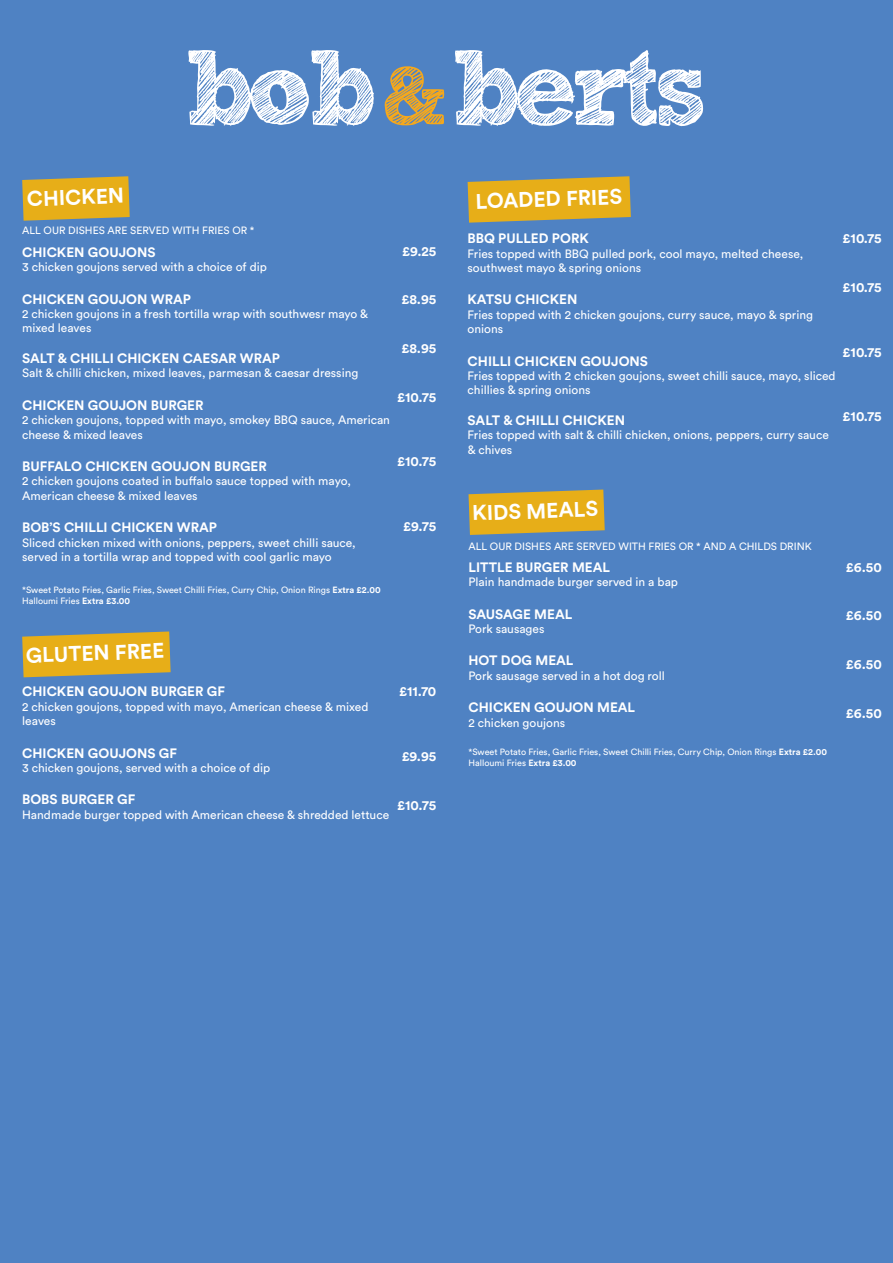
<style>
.page{position:relative;width:893px;height:1263px;background:#4f82c3}
.page>*{position:absolute;margin:0;border:0;box-sizing:border-box;transform-origin:0 0}
.t1{font:700 21px "Circular Std";color:#fff}
.t2{font:700 13.5px "Circular Std";color:#fff}
.t3{font:12px/14.4px "Circular Std";color:#fff}
.t4{font:10.5px "Circular Std";color:#fff}
.t5{font:9px/10.8px "Circular Std";color:#fff}
.s1{font-weight:700}
</style>
<div class="page">
<svg style="left:455px;top:50px;width:248px;height:76px"></svg>
<svg style="left:188px;top:50px;width:186px;height:76px"></svg>
<svg style="left:384px;top:66px;width:60px;height:60px"></svg>
<svg style="left:22px;top:176px;width:108px;height:45px;background:#d6a92a"></svg>
<svg style="left:22px;top:631px;width:149px;height:46px;background:#d3a82d"></svg>
<svg style="left:468px;top:176px;width:163px;height:47px;background:#d1a72f"></svg>
<svg style="left:468px;top:489px;width:137px;height:46px;background:#d3a82d"></svg>
<h1 class="t1" style="left:27px;top:185px;width:99px;rotate:-2deg">CHICKEN</h1>
<p class="t4" style="left:22px;top:224px;width:234px">ALL OUR DISHES ARE SERVED WITH FRIES OR *</p>
<p class="t2" style="left:22px;top:243px;width:135px">CHICKEN GOUJONS</p>
<p class="t3" style="left:22px;top:260px;width:246px">3 chicken goujons served with a choice of dip</p>
<p class="t2" style="left:22px;top:290px;width:170px">CHICKEN GOUJON WRAP</p>
<p class="t3" style="left:22px;top:306px;width:348px">2 chicken goujons in a fresh tortilla wrap with southwesr mayo &amp; mixed leaves</p>
<p class="t2" style="left:22px;top:349px;width:259px">SALT &amp; CHILLI CHICKEN CAESAR WRAP</p>
<p class="t3" style="left:22px;top:366px;width:338px">Salt &amp; chilli chicken, mixed leaves, parmesan &amp; caesar dressing</p>
<p class="t2" style="left:22px;top:396px;width:183px">CHICKEN GOUJON BURGER</p>
<p class="t3" style="left:22px;top:413px;width:369px">2 chicken goujons, topped with mayo, smokey BBQ sauce, American cheese &amp; mixed leaves</p>
<p class="t2" style="left:22px;top:457px;width:246px">BUFFALO CHICKEN GOUJON BURGER</p>
<p class="t3" style="left:22px;top:474px;width:330px">2 chicken goujons coated in buffalo sauce topped with mayo,<br>American cheese &amp; mixed leaves</p>
<p class="t2" style="left:22px;top:519px;width:196px">BOB’S CHILLI CHICKEN WRAP</p>
<p class="t3" style="left:22px;top:535px;width:335px">Sliced chicken mixed with onions, peppers, sweet chilli sauce, served in a tortilla wrap and topped with cool garlic mayo</p>
<p class="t2" style="left:402px;top:242px;width:36px">£9.25</p>
<p class="t2" style="left:401px;top:291px;width:36px">£8.95</p>
<p class="t2" style="left:401px;top:339px;width:36px">£8.95</p>
<p class="t2" style="left:397px;top:388px;width:41px">£10.75</p>
<p class="t2" style="left:397px;top:453px;width:41px">£10.75</p>
<p class="t2" style="left:403px;top:518px;width:35px">£9.75</p>
<p class="t5" style="left:22px;top:584px;width:360px">*Sweet Potato Fries, Garlic Fries, Sweet Chilli Fries, Curry Chip, Onion Rings <span class="s1">Extra £2.00<br></span>Halloumi Fries <span class="s1">Extra £3.00</span></p>
<h1 class="t1" style="left:26px;top:642px;width:140px;rotate:-2deg">GLUTEN FREE</h1>
<p class="t2" style="left:22px;top:683px;width:204px">CHICKEN GOUJON BURGER GF</p>
<p class="t3" style="left:22px;top:699px;width:348px">2 chicken goujons, topped with mayo, American cheese &amp; mixed leaves</p>
<p class="t2" style="left:22px;top:744px;width:156px">CHICKEN GOUJONS GF</p>
<p class="t3" style="left:22px;top:760px;width:250px">3 chicken goujons, served with a choice of dip</p>
<p class="t2" style="left:22px;top:791px;width:115px">BOBS BURGER GF</p>
<p class="t3" style="left:22px;top:807px;width:368px">Handmade burger topped with American cheese &amp; shredded lettuce</p>
<p class="t2" style="left:399px;top:683px;width:39px">£11.70</p>
<p class="t2" style="left:402px;top:748px;width:36px">£9.95</p>
<p class="t2" style="left:397px;top:796px;width:41px">£10.75</p>
<h1 class="t1" style="left:475px;top:188px;width:148px;rotate:-2deg">LOADED FRIES</h1>
<p class="t2" style="left:468px;top:230px;width:123px">BBQ PULLED PORK</p>
<p class="t3" style="left:468px;top:246px;width:337px">Fries topped with BBQ pulled pork, cool mayo, melted cheese, southwest mayo &amp; spring onions</p>
<p class="t2" style="left:468px;top:291px;width:111px">KATSU CHICKEN</p>
<p class="t3" style="left:468px;top:307px;width:347px">Fries topped with 2 chicken goujons, curry sauce, mayo &amp; spring onions</p>
<p class="t2" style="left:468px;top:352px;width:182px">CHILLI CHICKEN GOUJONS</p>
<p class="t3" style="left:468px;top:368px;width:370px">Fries topped with 2 chicken goujons, sweet chilli sauce, mayo, sliced chillies &amp; spring onions</p>
<p class="t2" style="left:468px;top:411px;width:159px">SALT &amp; CHILLI CHICKEN</p>
<p class="t3" style="left:468px;top:428px;width:363px">Fries topped with salt &amp; chilli chicken, onions, peppers, curry sauce &amp; chives</p>
<p class="t2" style="left:843px;top:230px;width:41px">£10.75</p>
<p class="t2" style="left:843px;top:278px;width:41px">£10.75</p>
<p class="t2" style="left:843px;top:343px;width:41px">£10.75</p>
<p class="t2" style="left:843px;top:408px;width:41px">£10.75</p>
<h1 class="t1" style="left:472px;top:499px;width:127px;rotate:-2deg">KIDS MEALS</h1>
<p class="t4" style="left:468px;top:540px;width:345px">ALL OUR DISHES ARE SERVED WITH FRIES OR * AND A CHILDS DRINK</p>
<p class="t2" style="left:468px;top:558px;width:143px">LITTLE BURGER MEAL</p>
<p class="t3" style="left:468px;top:575px;width:211px">Plain handmade burger served in a bap</p>
<p class="t2" style="left:468px;top:605px;width:105px">SAUSAGE MEAL</p>
<p class="t3" style="left:468px;top:621px;width:77px">Pork sausages</p>
<p class="t2" style="left:468px;top:652px;width:107px">HOT DOG MEAL</p>
<p class="t3" style="left:468px;top:668px;width:198px">Pork sausage served in a hot dog roll</p>
<p class="t2" style="left:468px;top:699px;width:168px">CHICKEN GOUJON MEAL</p>
<p class="t3" style="left:468px;top:715px;width:98px">2 chicken goujons</p>
<p class="t5" style="left:468px;top:746px;width:360px">*Sweet Potato Fries, Garlic Fries, Sweet Chilli Fries, Curry Chip, Onion Rings <span class="s1">Extra £2.00<br></span>Halloumi Fries <span class="s1">Extra £3.00</span></p>
<p class="t2" style="left:846px;top:558px;width:37px">£6.50</p>
<p class="t2" style="left:846px;top:607px;width:37px">£6.50</p>
<p class="t2" style="left:846px;top:655px;width:37px">£6.50</p>
<p class="t2" style="left:846px;top:704px;width:37px">£6.50</p>
</div>
